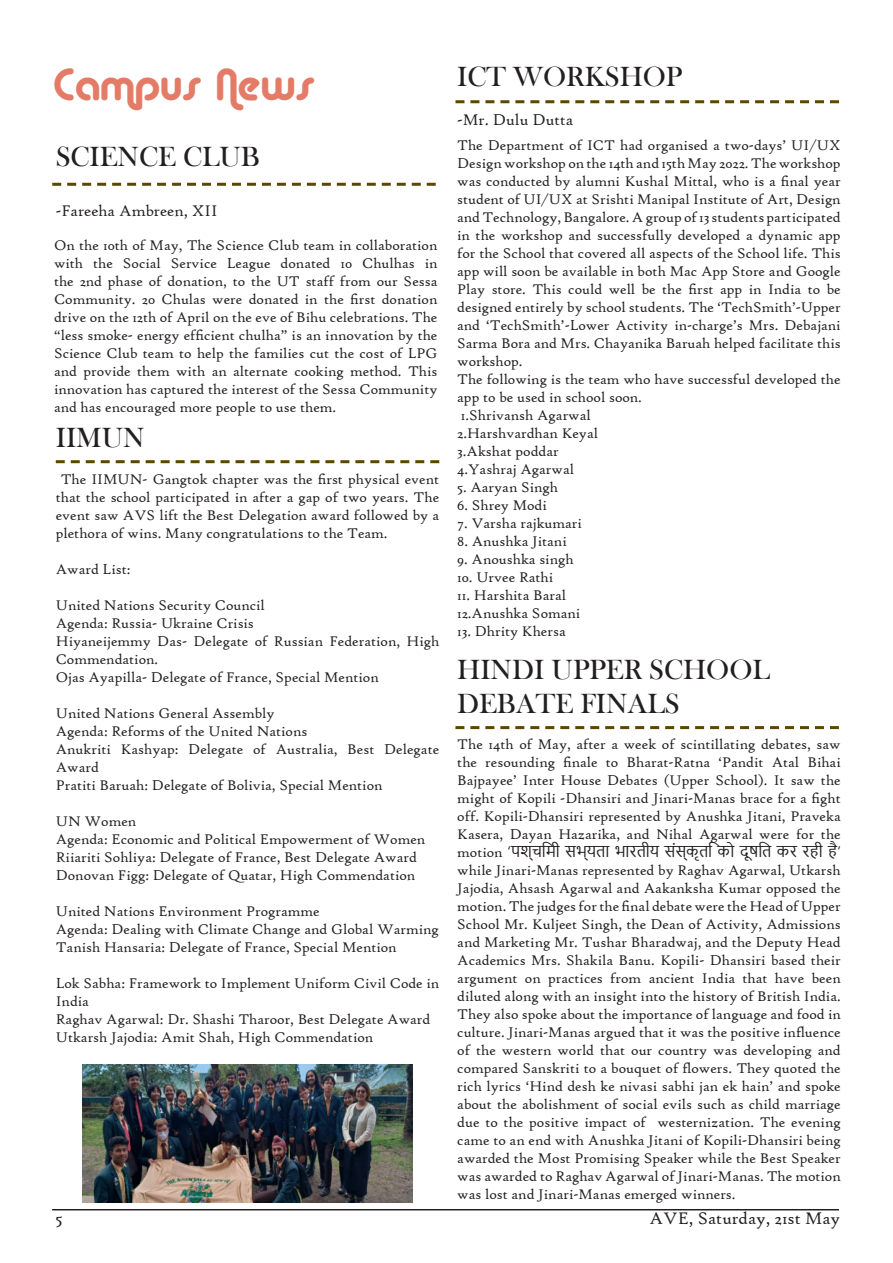
<style>
.page{position:relative;width:893px;height:1263px;background:#fff}
.page>*{position:absolute;margin:0;border:0;box-sizing:border-box;transform-origin:0 0}
.t1{font:45px "Alba";color:#e37b67}
.t2{font:28.5px/34.2px "Bask Old Face";color:#231f20}
.t3{font:18px "High Tower Text";color:#231f20}
.t4{font:16.5px "High Tower Text";color:#231f20}
.t5{font:15px/18px "High Tower Text";color:#231f20}
.s1{font-family:"Nirmala UI"}
</style>
<div class="page">
<img style="left:83px;top:1065px;width:329px;height:138px">
<hr style="left:52px;top:1209px;width:787px;height:1px;background:#231f20">
<svg style="left:52px;top:183px;width:384px;height:3px"></svg>
<svg style="left:56px;top:460px;width:383px;height:3px"></svg>
<svg style="left:455px;top:726px;width:384px;height:3px"></svg>
<svg style="left:455px;top:100px;width:384px;height:3px"></svg>
<p class="t1" style="left:52px;top:59px;width:263px">Campus News</p>
<p class="t2" style="left:56px;top:140px;width:206px">SCIENCE CLUB</p>
<p class="t4" style="left:56px;top:201px;width:163px">-Fareeha Ambreen, XII</p>
<p class="t5" style="left:54px;top:236px;width:385px;text-align:justify">On the 10th of May, The Science Club team in collaboration with the Social Service League donated 10 Chulhas in the 2nd phase of donation, to the UT staff from our Sessa Community. 20 Chulas were donated in the first donation drive on the 12th of April on the eve of Bihu celebrations. The “less smoke- energy efficient chulha” is an innovation by the Science Club team to help the families cut the cost of LPG and provide them with an alternate cooking method. This innovation has captured the interest of the Sessa Community and has encouraged more people to use them.</p>
<p class="t2" style="left:56px;top:421px;width:90px">IIMUN</p>
<p class="t5" style="left:56px;top:470px;width:385px;text-align:justify;text-indent:5px">The IIMUN- Gangtok chapter was the first physical event that the school participated in after a gap of two years. The event saw AVS lift the Best Delegation award followed by a plethora of wins. Many congratulations to the Team.</p>
<p class="t5" style="left:56px;top:560px;width:76px">Award List:</p>
<p class="t5" style="left:56px;top:596px;width:211px">United Nations Security Council</p>
<p class="t5" style="left:56px;top:614px;width:200px">Agenda: Russia- Ukraine Crisis</p>
<p class="t5" style="left:56px;top:632px;width:385px">Hiyaneijemmy Das- Delegate of Russian Federation, High<br>Commendation.</p>
<p class="t5" style="left:56px;top:668px;width:324px">Ojas Ayapilla- Delegate of France, Special Mention</p>
<p class="t5" style="left:56px;top:704px;width:220px">United Nations General Assembly</p>
<p class="t5" style="left:56px;top:722px;width:253px">Agenda: Reforms of the United Nations</p>
<p class="t5" style="left:56px;top:740px;width:385px">Anukriti Kashyap: Delegate of Australia, Best Delegate<br>Award</p>
<p class="t5" style="left:56px;top:776px;width:328px">Pratiti Baruah: Delegate of Bolivia, Special Mention</p>
<p class="t5" style="left:56px;top:812px;width:82px">UN Women</p>
<p class="t5" style="left:56px;top:830px;width:371px">Agenda: Economic and Political Empowerment of Women</p>
<p class="t5" style="left:56px;top:848px;width:363px">Riiariti Sohliya: Delegate of France, Best Delegate Award</p>
<p class="t5" style="left:56px;top:866px;width:361px">Donovan Figg: Delegate of Quatar, High Commendation</p>
<p class="t5" style="left:56px;top:902px;width:265px">United Nations Environment Programme</p>
<p class="t5" style="left:56px;top:920px;width:385px">Agenda: Dealing with Climate Change and Global Warming</p>
<p class="t5" style="left:56px;top:938px;width:342px">Tanish Hansaria: Delegate of France, Special Mention</p>
<p class="t5" style="left:56px;top:974px;width:385px">Lok Sabha: Framework to Implement Uniform Civil Code in<br>India</p>
<p class="t5" style="left:56px;top:1010px;width:376px">Raghav Agarwal: Dr. Shashi Tharoor, Best Delegate Award</p>
<p class="t5" style="left:56px;top:1028px;width:319px">Utkarsh Jajodia: Amit Shah, High Commendation</p>
<p class="t2" style="left:457px;top:60px;width:227px">ICT WORKSHOP</p>
<p class="t4" style="left:457px;top:110px;width:117px">-Mr. Dulu Dutta</p>
<p class="t5" style="left:457px;top:136px;width:385px;text-align:justify">The Department of ICT had organised a two-days’ UI/UX Design workshop on the 14th and 15th May 2022. The workshop was conducted by alumni Kushal Mittal, who is a final year student of UI/UX at Srishti Manipal Institute of Art, Design and Technology, Bangalore. A group of 13 students participated in the workshop and successfully developed a dynamic app for the School that covered all aspects of the School life. This app will soon be available in both Mac App Store and Google Play store. This could well be the first app in India to be designed entirely by school students. The ‘TechSmith’-Upper and ‘TechSmith’-Lower Activity in-charge’s Mrs. Debajani Sarma Bora and Mrs. Chayanika Baruah helped facilitate this workshop.</p>
<p class="t5" style="left:457px;top:370px;width:385px">The following is the team who have successful developed the app to be used in school soon.</p>
<p class="t5" style="left:461px;top:406px;width:131px">1.Shrivansh Agarwal</p>
<p class="t5" style="left:457px;top:424px;width:142px">2.Harshvardhan Keyal</p>
<p class="t5" style="left:457px;top:442px;width:103px">3.Akshat poddar</p>
<p class="t5" style="left:457px;top:460px;width:118px">4.Yashraj Agarwal</p>
<p class="t5" style="left:457px;top:478px;width:102px">5. Aaryan Singh</p>
<p class="t5" style="left:457px;top:496px;width:91px">6. Shrey Modi</p>
<p class="t5" style="left:457px;top:514px;width:126px">7. Varsha rajkumari</p>
<p class="t5" style="left:457px;top:532px;width:111px">8. Anushka Jitani</p>
<p class="t5" style="left:457px;top:550px;width:118px">9. Anoushka singh</p>
<p class="t5" style="left:457px;top:568px;width:98px">10. Urvee Rathi</p>
<p class="t5" style="left:457px;top:586px;width:110px">11. Harshita Baral</p>
<p class="t5" style="left:457px;top:604px;width:125px">12.Anushka Somani</p>
<p class="t5" style="left:457px;top:622px;width:110px">13. Dhrity Khersa</p>
<p class="t2" style="left:457px;top:653px;width:314px">HINDI UPPER SCHOOL<br>DEBATE FINALS</p>
<p class="t5" style="left:457px;top:735px;width:389px">The 14th of May, after a week of scintillating debates, saw the resounding finale to Bharat-Ratna ‘Pandit Atal Bihai Bajpayee’ Inter House Debates (Upper School). It saw the might of Kopili -Dhansiri and Jinari-Manas brace for a fight off. Kopili-Dhansiri represented by Anushka Jitani, Praveka Kasera, Dayan Hazarika, and Nihal Agarwal were for the motion <span class="s1">‘पश्चिमी सभ्यता भारतीय संस्कृतिको दूषित कर रही है’ </span>while Jinari-Manas represented by Raghav Agarwal, Utkarsh Jajodia, Ahsash Agarwal and Aakanksha Kumar opposed the motion. The judges for the final debate were the Head of Upper School Mr. Kuljeet Singh, the Dean of Activity, Admissions and Marketing Mr. Tushar Bharadwaj, and the Deputy Head Academics Mrs. Shakila Banu. Kopili- Dhansiri based their argument on practices from ancient India that have been diluted along with an insight into the history of British India.<br>They also spoke about the importance of language and food in culture. Jinari-Manas argued that it was the positive influence of the western world that our country was developing and compared Sanskriti to a bouquet of flowers. They quoted the rich lyrics ‘Hind desh ke nivasi sabhi jan ek hain’ and spoke about the abolishment of social evils such as child marriage due to the positive impact of westernization. The evening came to an end with Anushka Jitani of Kopili-Dhansiri being awarded the Most Promising Speaker while the Best Speaker was awarded to Raghav Agarwal of Jinari-Manas. The motion was lost and Jinari-Manas emerged winners.</p>
<p class="t3" style="left:56px;top:1208px;width:8px">5</p>
<p class="t3" style="left:649px;top:1208px;width:192px">AVE, Saturday, 21st May</p>
</div>
